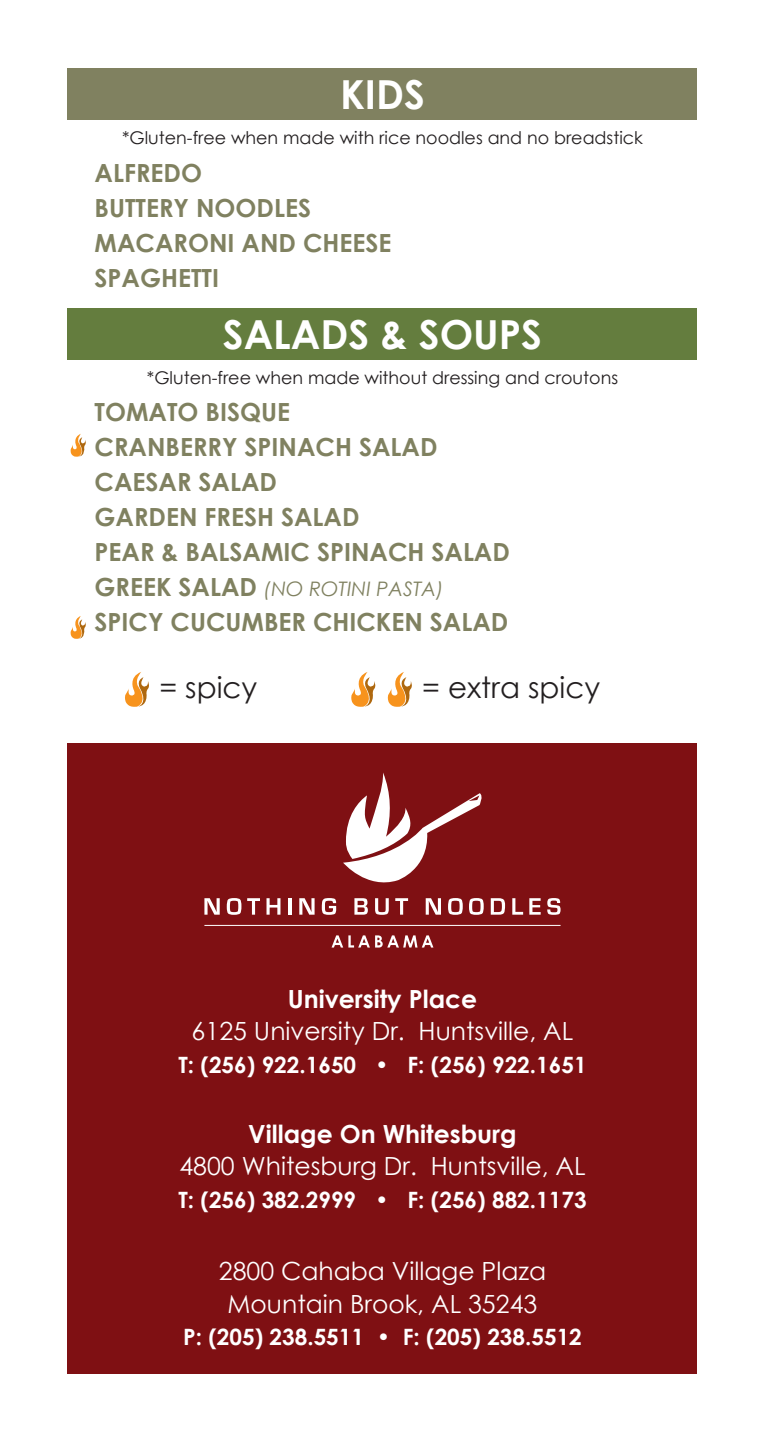
<style>
.page{position:relative;width:765px;height:1440px;background:#fff}
.page>*{position:absolute;margin:0;border:0;box-sizing:border-box;transform-origin:0 0}
.t1{font:700 40px "Century Gothic";color:#fff}
.t2{font:29.25px "Century Gothic";color:#231f20}
.t3{font:700 25px "Century Gothic";color:#808160}
.t4{font:25px "Century Gothic";color:#fff}
.t5{font:700 25px "Century Gothic";color:#fff}
.t6{font:700 22.5px "Century Gothic";color:#fff}
.t7{font:italic 20px "Century Gothic";color:#808160}
.t8{font:17.5px "Century Gothic";color:#231f20}
.s1{font-weight:700;font-style:normal;font-size:25px}
</style>
<div class="page">
<div style="left:68px;top:68px;width:630px;height:52px;background:#808160"></div>
<div style="left:68px;top:308px;width:630px;height:51px;background:#647d3e"></div>
<div style="left:68px;top:743px;width:630px;height:630px;background:#7f1013"></div>
<svg style="left:332px;top:935px;width:101px;height:13px"></svg>
<hr style="left:204px;top:925px;width:357px;height:1px;background:#fff">
<svg style="left:343px;top:773px;width:139px;height:110px"></svg>
<svg style="left:204px;top:898px;width:16px;height:17px"></svg>
<svg style="left:227px;top:898px;width:14px;height:17px"></svg>
<svg style="left:247px;top:898px;width:13px;height:17px"></svg>
<svg style="left:267px;top:898px;width:13px;height:17px"></svg>
<hr style="left:288px;top:898px;width:3px;height:17px;background:#fff">
<svg style="left:299px;top:898px;width:16px;height:17px"></svg>
<svg style="left:322px;top:898px;width:14px;height:17px"></svg>
<svg style="left:354px;top:898px;width:14px;height:17px"></svg>
<svg style="left:375px;top:898px;width:14px;height:17px"></svg>
<svg style="left:395px;top:898px;width:13px;height:17px"></svg>
<svg style="left:426px;top:898px;width:15px;height:17px"></svg>
<svg style="left:448px;top:898px;width:15px;height:17px"></svg>
<svg style="left:469px;top:898px;width:15px;height:17px"></svg>
<svg style="left:491px;top:898px;width:14px;height:17px"></svg>
<svg style="left:512px;top:898px;width:11px;height:17px"></svg>
<svg style="left:529px;top:898px;width:12px;height:17px"></svg>
<svg style="left:547px;top:898px;width:14px;height:17px"></svg>
<svg style="left:351px;top:672px;width:24px;height:35px"></svg>
<svg style="left:388px;top:672px;width:24px;height:35px"></svg>
<svg style="left:125px;top:672px;width:24px;height:35px"></svg>
<svg style="left:71px;top:434px;width:15px;height:22px"></svg>
<svg style="left:71px;top:616px;width:15px;height:23px"></svg>
<p class="t1" style="left:340px;top:65px;width:86px">KIDS</p>
<p class="t8" style="left:122px;top:126px;width:522px">*Gluten-free when made with rice noodles and no breadstick</p>
<p class="t3" style="left:94px;top:154px;width:109px">ALFREDO</p>
<p class="t3" style="left:94px;top:189px;width:218px">BUTTERY NOODLES</p>
<p class="t3" style="left:94px;top:224px;width:299px">MACARONI AND CHEESE</p>
<p class="t3" style="left:94px;top:259px;width:126px">SPAGHETTI</p>
<p class="t1" style="left:223px;top:304px;width:321px">SALADS &amp; SOUPS</p>
<p class="t8" style="left:147px;top:365px;width:473px">*Gluten-free when made without dressing and croutons</p>
<p class="t3" style="left:94px;top:393px;width:197px">TOMATO BISQUE</p>
<p class="t3" style="left:94px;top:428px;width:345px">CRANBERRY SPINACH SALAD</p>
<p class="t3" style="left:94px;top:463px;width:184px">CAESAR SALAD</p>
<p class="t3" style="left:94px;top:498px;width:267px">GARDEN FRESH SALAD</p>
<p class="t3" style="left:94px;top:533px;width:417px">PEAR &amp; BALSAMIC SPINACH SALAD</p>
<p class="t7" style="left:94px;top:575px;width:351px"><span class="s1">GREEK SALAD</span> (NO ROTINI PASTA)</p>
<p class="t3" style="left:94px;top:603px;width:415px">SPICY CUCUMBER CHICKEN SALAD</p>
<p class="t2" style="left:159px;top:667px;width:99px">= spicy</p>
<p class="t2" style="left:422px;top:667px;width:180px">= extra spicy</p>
<p class="t5" style="left:288px;top:980px;width:191px">University Place</p>
<p class="t4" style="left:192px;top:1014px;width:383px">6125 University Dr. Huntsville, AL</p>
<p class="t6" style="left:178px;top:1048px;width:410px">T: (256) 922.1650 • F: (256) 922.1651</p>
<p class="t5" style="left:248px;top:1115px;width:270px">Village On Whitesburg</p>
<p class="t4" style="left:179px;top:1149px;width:408px">4800 Whitesburg Dr. Huntsville, AL</p>
<p class="t6" style="left:178px;top:1183px;width:410px">T: (256) 382.2999 • F: (256) 882.1173</p>
<p class="t4" style="left:219px;top:1254px;width:329px">2800 Cahaba Village Plaza</p>
<p class="t4" style="left:228px;top:1286px;width:311px">Mountain Brook, AL 35243</p>
<p class="t6" style="left:183px;top:1320px;width:400px">P: (205) 238.5511 • F: (205) 238.5512</p>
</div>
